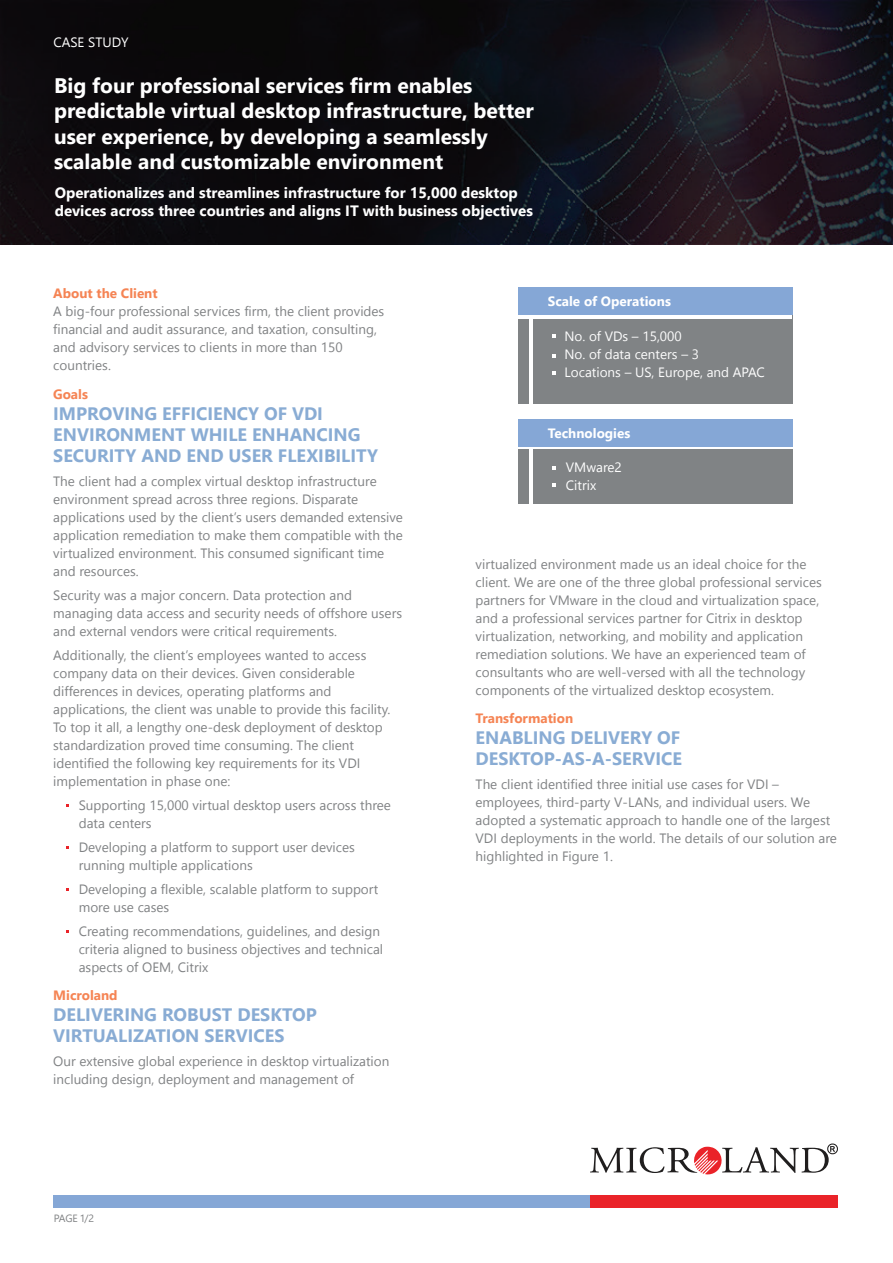
<style>
.page{position:relative;width:893px;height:1263px;background:#fff}
.page>*{position:absolute;margin:0;border:0;box-sizing:border-box;transform-origin:0 0}
.t1{font:700 21px/25.2px "Segoe UI";color:#fff}
.t2{font:700 18px/21px "Segoe UI";color:#89acd4}
.t3{font:700 15px/18px "Segoe UI";color:#fff}
.t4{font:13.5px/18px "Segoe UI";color:#808284}
.t5{font:13.5px/18px "Segoe UI";color:#fdfdfd}
.t6{font:700 13.5px "Segoe UI";color:#f58454}
.t7{font:700 13.5px "Segoe UI";color:#fff}
.t8{font:13.5px/18px "Segoe UI";color:#fff}
.t9{font:10.5px "Segoe Pro";color:#808284}
</style>
<div class="page">
<img style="left:0;top:0;width:892px;height:244px">
<svg style="left:590px;top:1143px;width:248px;height:31px"></svg>
<div style="left:54px;top:1195px;width:778px;height:13px;background:#85a7d6"></div>
<div style="left:591px;top:1195px;width:247px;height:13px;background:#ea2329"></div>
<div style="left:518px;top:310px;width:274px;height:94px;background:#808385"></div>
<div style="left:518px;top:449px;width:274px;height:54px;background:#808385"></div>
<hr style="left:518px;top:315px;width:274px;height:4px;background:#fff">
<div style="left:518px;top:288px;width:274px;height:27px;background:#85a7d6"></div>
<div style="left:518px;top:420px;width:274px;height:27px;background:#85a7d6"></div>
<hr style="left:529px;top:318px;width:4px;height:94px;background:#fff">
<hr style="left:529px;top:449px;width:4px;height:68px;background:#fff">
<svg style="left:552px;top:335px;width:4px;height:3px"></svg>
<svg style="left:552px;top:354px;width:4px;height:3px"></svg>
<svg style="left:552px;top:372px;width:4px;height:3px"></svg>
<svg style="left:552px;top:467px;width:4px;height:3px"></svg>
<svg style="left:552px;top:484px;width:4px;height:3px"></svg>
<p class="t8" style="left:53px;top:33px;width:77px">CASE STUDY</p>
<h1 class="t1" style="left:54px;top:73px;width:481px">Big four professional services firm enables predictable virtual desktop infrastructure, better user experience, by developing a seamlessly scalable and customizable environment</h1>
<p class="t3" style="left:55px;top:184px;width:480px">Operationalizes and streamlines infrastructure for 15,000 desktop devices across three countries and aligns IT with business objectives</p>
<p class="t6" style="left:53px;top:282px;width:106px">About the Client</p>
<p class="t4" style="left:53px;top:302px;width:333px">A big-four professional services firm, the client provides financial and audit assurance, and taxation, consulting, and advisory services to clients in more than 150 countries.</p>
<p class="t6" style="left:53px;top:383px;width:36px">Goals</p>
<h2 class="t2" style="left:53px;top:402px;width:326px">IMPROVING EFFICIENCY OF VDI<br>ENVIRONMENT WHILE ENHANCING<br>SECURITY AND END USER FLEXIBILITY</h2>
<p class="t4" style="left:53px;top:471px;width:351px">The client had a complex virtual desktop infrastructure environment spread across three regions. Disparate applications used by the client’s users demanded extensive application remediation to make them compatible with the virtualized environment. This consumed significant time and resources.</p>
<p class="t4" style="left:53px;top:585px;width:350px">Security was a major concern. Data protection and managing data access and security needs of offshore users and external vendors were critical requirements.</p>
<p class="t4" style="left:53px;top:645px;width:339px">Additionally, the client’s employees wanted to access company data on their devices. Given considerable differences in devices, operating platforms and applications, the client was unable to provide this facility.<br>To top it all, a lengthy one-desk deployment of desktop standardization proved time consuming. The client identified the following key requirements for its VDI implementation in phase one:</p>
<p class="t4" style="left:79px;top:795px;width:314px">Supporting 15,000 virtual desktop users across three data centers</p>
<p class="t4" style="left:79px;top:837px;width:278px">Developing a platform to support user devices running multiple applications</p>
<p class="t4" style="left:79px;top:879px;width:301px">Developing a flexible, scalable platform to support more use cases</p>
<p class="t4" style="left:79px;top:921px;width:306px">Creating recommendations, guidelines, and design criteria aligned to business objectives and technical aspects of OEM, Citrix</p>
<p class="t6" style="left:53px;top:984px;width:66px">Microland</p>
<h2 class="t2" style="left:53px;top:1004px;width:265px">DELIVERING ROBUST DESKTOP<br>VIRTUALIZATION SERVICES</h2>
<p class="t4" style="left:53px;top:1052px;width:338px">Our extensive global experience in desktop virtualization including design, deployment and management of</p>
<p class="t9" style="left:54px;top:1211px;width:42px">PAGE 1/2</p>
<p class="t7" style="left:548px;top:290px;width:125px">Scale of Operations</p>
<p class="t5" style="left:564px;top:327px;width:202px">No. of VDs – 15,000<br>No. of data centers – 3<br>Locations – US, Europe, and APAC</p>
<p class="t7" style="left:548px;top:423px;width:84px">Technologies</p>
<p class="t8" style="left:566px;top:458px;width:57px">VMware2<br>Citrix</p>
<p class="t4" style="left:476px;top:555px;width:348px">virtualized environment made us an ideal choice for the client. We are one of the three global professional services partners for VMware in the cloud and virtualization space, and a professional services partner for Citrix in desktop virtualization, networking, and mobility and application remediation solutions. We have an experienced team of consultants who are well-versed with all the technology components of the virtualized desktop ecosystem.</p>
<p class="t6" style="left:476px;top:708px;width:99px">Transformation</p>
<h2 class="t2" style="left:476px;top:727px;width:208px">ENABLING DELIVERY OF<br>DESKTOP-AS-A-SERVICE</h2>
<p class="t4" style="left:476px;top:775px;width:363px">The client identified three initial use cases for VDI – employees, third-party V-LANs, and individual users. We adopted a systematic approach to handle one of the largest VDI deployments in the world. The details of our solution are highlighted in Figure 1.</p>
</div>
